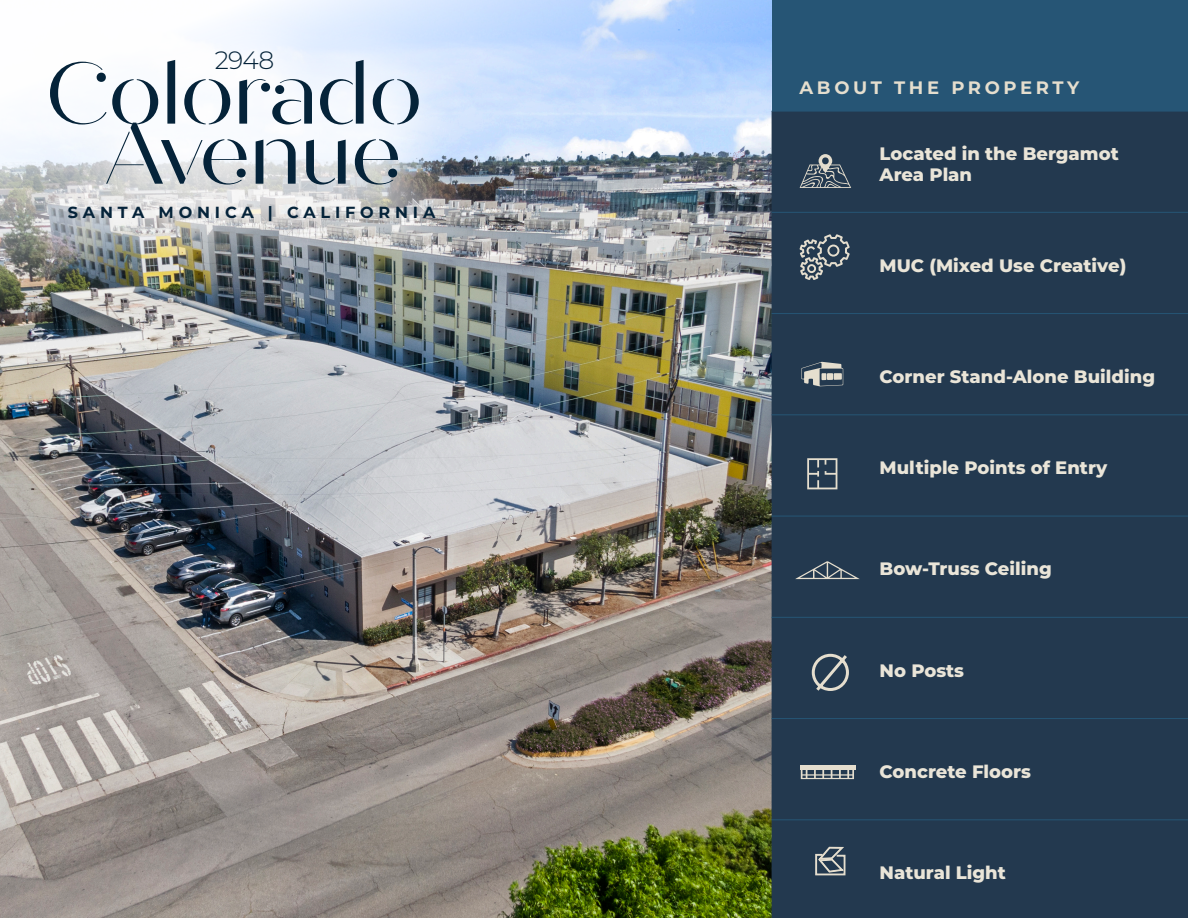
<style>
.page{position:relative;width:1188px;height:918px;background:#fff}
.page>*{position:absolute;margin:0;border:0;box-sizing:border-box;transform-origin:0 0}
.t1{font:87.3px "Quiche Stencil";letter-spacing:-.03em;color:#052339}
.t2{font:300 25.05px "Montserrat";color:#052339}
.t3{font:800 18px/21px "Montserrat";color:#eae5d8}
.t4{font:700 18px "Montserrat";letter-spacing:.2em;color:#e5dece}
.t5{font:700 16.05px "Montserrat";letter-spacing:.3em;color:#052339}
</style>
<div class="page">
<img style="left:0;top:0;width:773px;height:918px">
<div style="left:773px;top:0;width:415px;height:154px;background:#265575"></div>
<div style="left:772px;top:112px;width:416px;height:806px;background:#23394f"></div>
<hr style="left:772px;top:111px;width:416px;height:1px;background:#265575">
<hr style="left:772px;top:212px;width:416px;height:1px;background:#265575">
<hr style="left:772px;top:313px;width:416px;height:1px;background:#265575">
<hr style="left:772px;top:414px;width:416px;height:1px;background:#265575">
<hr style="left:772px;top:516px;width:416px;height:1px;background:#265575">
<hr style="left:772px;top:617px;width:416px;height:1px;background:#265575">
<hr style="left:772px;top:718px;width:416px;height:1px;background:#265575">
<hr style="left:772px;top:819px;width:416px;height:1px;background:#265575">
<svg style="left:801px;top:362px;width:42px;height:24px"></svg>
<div style="left:827px;top:373px;width:6px;height:7px;background:#e5dece"></div>
<div style="left:834px;top:373px;width:8px;height:7px;background:#e5dece"></div>
<svg style="left:795px;top:561px;width:65px;height:18px"></svg>
<svg style="left:815px;top:846px;width:31px;height:30px"></svg>
<svg style="left:801px;top:770px;width:53px;height:9px"></svg>
<hr style="left:800px;top:766px;width:55px;height:4px;background:#e5dece">
<div style="left:0;top:0;width:489px;height:275px;background:#fff;opacity:.83"></div>
<svg style="left:800px;top:154px;width:51px;height:34px"></svg>
<svg style="left:799px;top:234px;width:51px;height:46px"></svg>
<svg style="left:807px;top:458px;width:30px;height:31px"></svg>
<svg style="left:810px;top:652px;width:40px;height:42px"></svg>
<p class="t2" style="left:215px;top:43px;width:61px">2948</p>
<p class="t1" style="left:46px;top:42px;width:379px">Colorado</p>
<p class="t1" style="left:103px;top:102px;width:300px">Avenue</p>
<p class="t5" style="left:68px;top:201px;width:369px">SANTA MONICA | CALIFORNIA</p>
<p class="t4" style="left:800px;top:74px;width:281px">ABOUT THE PROPERTY</p>
<p class="t3" style="left:880px;top:142px;width:241px">Located in the Bergamot<br>Area Plan</p>
<p class="t3" style="left:880px;top:254px;width:248px">MUC (Mixed Use Creative)</p>
<p class="t3" style="left:880px;top:366px;width:277px">Corner Stand-Alone Building</p>
<p class="t3" style="left:880px;top:456px;width:229px">Multiple Points of Entry</p>
<p class="t3" style="left:880px;top:558px;width:174px">Bow-Truss Ceiling</p>
<p class="t3" style="left:880px;top:659px;width:86px">No Posts</p>
<p class="t3" style="left:880px;top:760px;width:153px">Concrete Floors</p>
<p class="t3" style="left:880px;top:861px;width:128px">Natural Light</p>
</div>
